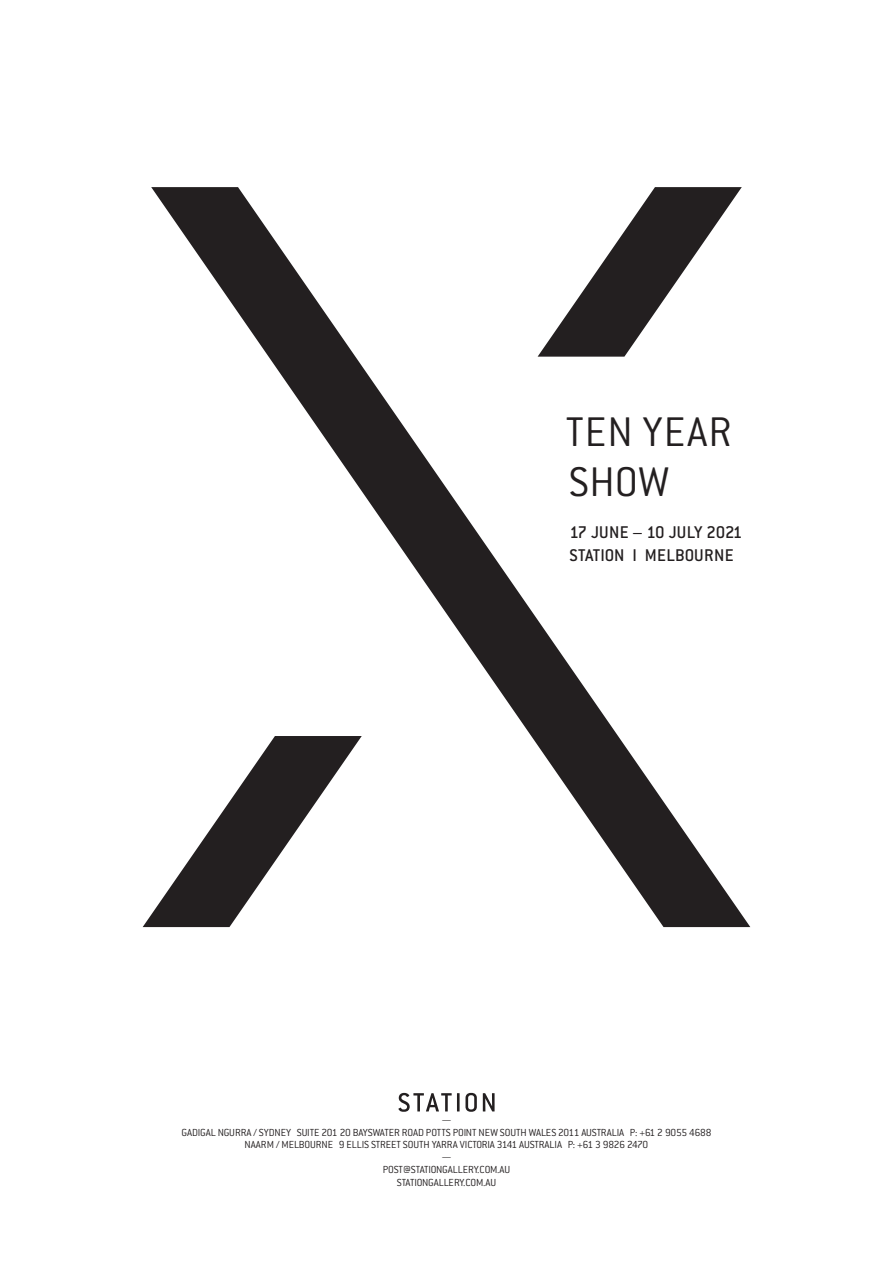
<style>
.page{position:relative;width:893px;height:1263px;background:#fff}
.page>*{position:absolute;margin:0;border:0;box-sizing:border-box;transform-origin:0 0}
.t1{font:300 45.6px/50.1px "Conduit ITC";letter-spacing:.02em;color:#231f20}
.t2{font:500 18.6px/23.5px "Conduit ITC";letter-spacing:.005em;color:#231f20}
.t3{font:300 11.25px/12.8px "Conduit ITC";letter-spacing:-.01em;color:#231f20;text-align:center}
.s1{color:#fff}
</style>
<div class="page">
<svg style="left:151px;top:187px;width:599px;height:740px"></svg>
<svg style="left:398px;top:1093px;width:97px;height:19px"></svg>
<h1 class="t1" style="left:566px;top:407px;width:167px">TEN YEAR<br>SHOW</h1>
<h2 class="t2" style="left:569px;top:520px;width:174px">17 JUNE – 10 JULY 2021<br>STATION I MELBOURNE</h2>
<p class="t3" style="left:181px;top:1113px;width:531px">—<br><span class="s1">GADIGAL NGURRA / SYDNEY</span> SUITE 201 20 BAYSWATER ROAD POTTS POINT NEW SOUTH WALES 2011 AUSTRALIA P: +61 2 9055 4688<br><span class="s1">NAARM / MELBOURNE</span> 9 ELLIS STREET SOUTH YARRA VICTORIA 3141 AUSTRALIA P: +61 3 9826 2470</p>
<p class="t3" style="left:383px;top:1150px;width:129px">—<br>POST@STATIONGALLERY.COM.AU<br>STATIONGALLERY.COM.AU</p>
</div>
